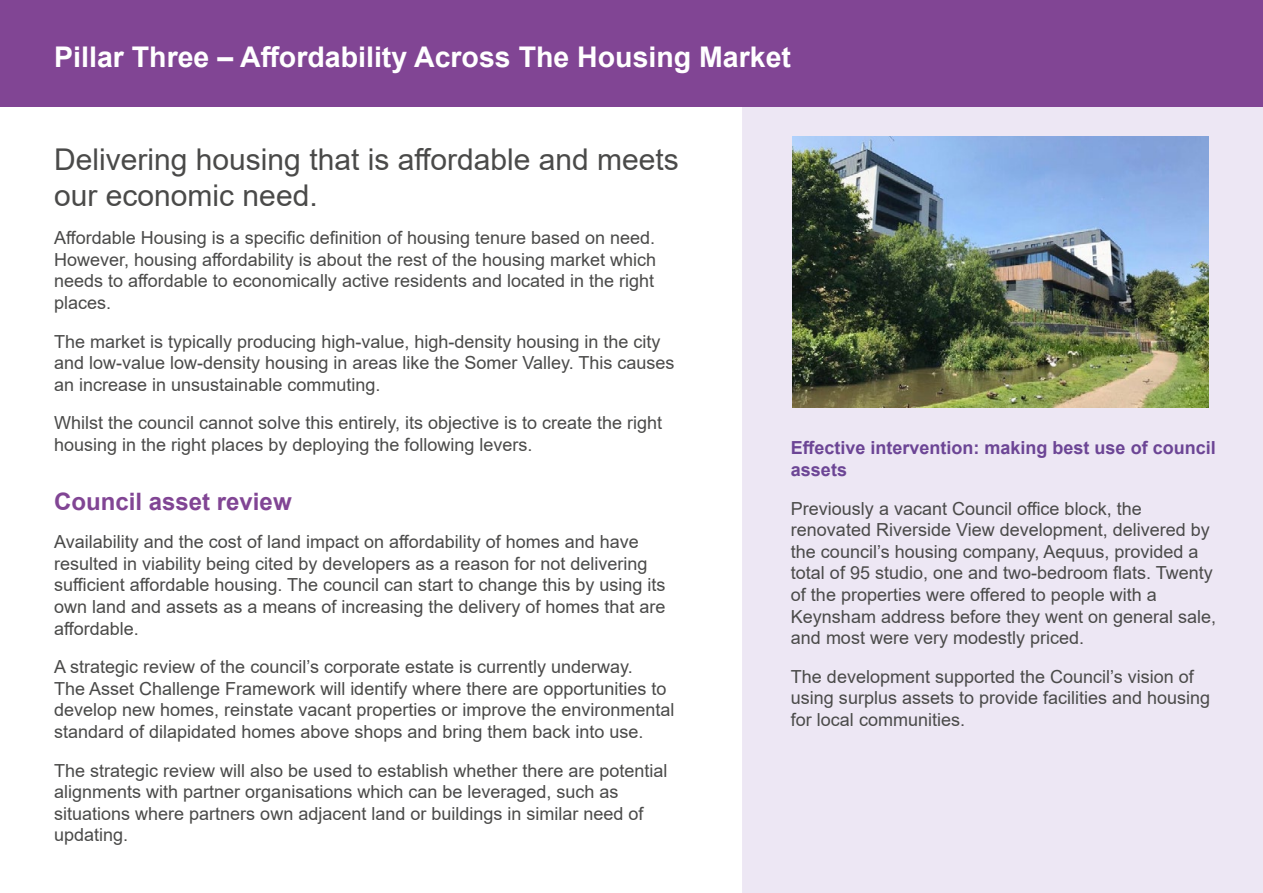
<style>
.page{position:relative;width:1263px;height:893px;background:#fff}
.page>*{position:absolute;margin:0;border:0;box-sizing:border-box;transform-origin:0 0}
.t1{font:30px/36px "Arial";color:#4a4a49}
.Heading_3_WHITE{font:700 28.5px "Arial";color:#fff}
.Heading_4{font:700 24px "Arial";color:#814594}
.t2{font:18px/21.6px "Arial";color:#4a4a49}
.t3{font:700 18px/21.6px "Arial";color:#6c4595}
</style>
<div class="page">
<div style="left:742px;top:106px;width:521px;height:787px;background:#ede7f4"></div>
<div style="left:0;top:0;width:1263px;height:106px;background:#814594"></div>
<img style="left:793px;top:137px;width:416px;height:270px">
<h3 class="Heading_3_WHITE" style="left:54px;top:37px;width:738px">Pillar Three – Affordability Across The Housing Market</h3>
<p class="t1" style="left:54px;top:141px;width:626px">Delivering housing that is affordable and meets our economic need.</p>
<p class="t2" style="left:54px;top:227px;width:603px;text-align:justify">Affordable Housing is a specific definition of housing tenure based on need.<br>However, housing affordability is about the rest of the housing market which needs to affordable to economically active residents and located in the right places.</p>
<p class="t2" style="left:54px;top:330px;width:622px">The market is typically producing high-value, high-density housing in the city and low-value low-density housing in areas like the Somer Valley. This causes an increase in unsustainable commuting.</p>
<p class="t2" style="left:54px;top:412px;width:609px">Whilst the council cannot solve this entirely, its objective is to create the right housing in the right places by deploying the following levers.</p>
<h4 class="Heading_4" style="left:54px;top:484px;width:239px">Council asset review</h4>
<p class="t2" style="left:54px;top:531px;width:613px">Availability and the cost of land impact on affordability of homes and have resulted in viability being cited by developers as a reason for not delivering sufficient affordable housing. The council can start to change this by using its own land and assets as a means of increasing the delivery of homes that are affordable.</p>
<p class="t2" style="left:54px;top:656px;width:622px">A strategic review of the council’s corporate estate is currently underway.<br>The Asset Challenge Framework will identify where there are opportunities to develop new homes, reinstate vacant properties or improve the environmental standard of dilapidated homes above shops and bring them back into use.</p>
<p class="t2" style="left:54px;top:759px;width:615px">The strategic review will also be used to establish whether there are potential alignments with partner organisations which can be leveraged, such as situations where partners own adjacent land or buildings in similar need of updating.</p>
<p class="t3" style="left:791px;top:437px;width:426px">Effective intervention: making best use of council assets</p>
<p class="t2" style="left:791px;top:497px;width:427px">Previously a vacant Council office block, the renovated Riverside View development, delivered by the council’s housing company, Aequus, provided a total of 95 studio, one and two-bedroom flats. Twenty of the properties were offered to people with a Keynsham address before they went on general sale, and most were very modestly priced.</p>
<p class="t2" style="left:791px;top:665px;width:421px">The development supported the Council’s vision of using surplus assets to provide facilities and housing for local communities.</p>
</div>
